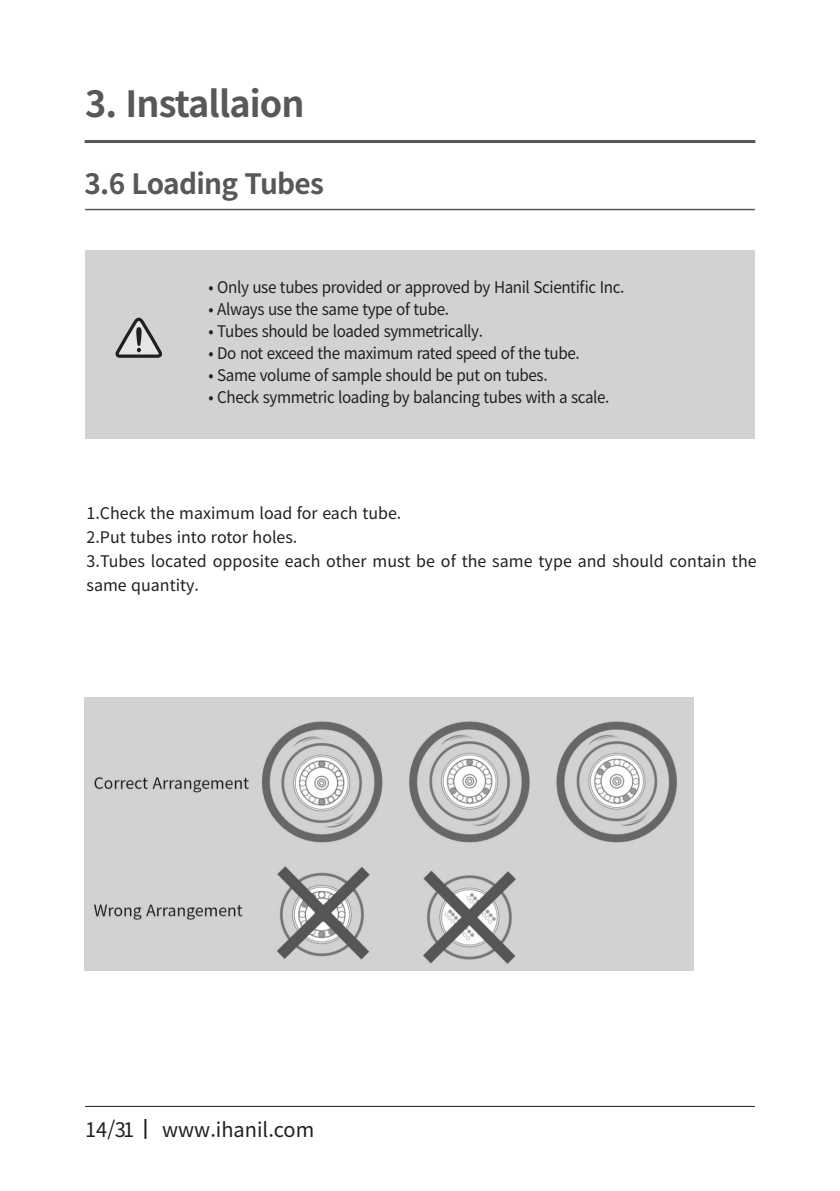
<style>
.page{position:relative;width:840px;height:1191px;background:#fff}
.page>*{position:absolute;margin:0;border:0;box-sizing:border-box;transform-origin:0 0}
.t1{font:700 36px "Noto Sans CJ Kkr";letter-spacing:-.025em;color:#57585a}
.t2{font:700 28px "Noto Sans CJ Kkr";letter-spacing:-.025em;color:#57585a}
.t3{font:20px "Noto Sans CJ Kkr";color:#231f20}
.t4{font:16px "Noto Sans CJ Kkr";letter-spacing:-.025em;color:#231f20;scale:.95 1}
.t5{font:16px/24px "Noto Sans CJ Kkr";letter-spacing:.005em;color:#231f20}
.t6{font:16px "Noto Sans CJ Kkr";color:#231f20}
</style>
<div class="page">
<hr style="left:84px;top:140px;width:671px;height:3px;background:#57585a">
<hr style="left:85px;top:1106px;width:669px;height:1px;background:#231f20">
<svg style="left:144px;top:1119px;width:2px;height:19px"></svg>
<hr style="left:85px;top:209px;width:669px;height:1px;background:#57585a">
<div style="left:86px;top:250px;width:668px;height:188px;background:#d1d2d4"></div>
<svg style="left:115px;top:318px;width:47px;height:40px"></svg>
<img style="left:85px;top:697px;width:608px;height:273px">
<p class="t1" style="left:85px;top:83px;width:221px">3. Installaion</p>
<p class="t2" style="left:84px;top:168px;width:241px">3.6 Loading Tubes</p>
<p class="t4" style="left:208px;top:278px;width:439px">• Only use tubes provided or approved by Hanil Scientific Inc.</p>
<p class="t4" style="left:208px;top:300px;width:254px">• Always use the same type of tube.</p>
<p class="t4" style="left:208px;top:322px;width:290px">• Tubes should be loaded symmetrically.</p>
<p class="t4" style="left:208px;top:344px;width:392px">• Do not exceed the maximum rated speed of the tube.</p>
<p class="t4" style="left:208px;top:366px;width:358px">• Same volume of sample should be put on tubes.</p>
<p class="t4" style="left:208px;top:388px;width:423px">• Check symmetric loading by balancing tubes with a scale.</p>
<p class="t6" style="left:86px;top:504px;width:316px">1.Check the maximum load for each tube.</p>
<p class="t6" style="left:86px;top:528px;width:212px">2.Put tubes into rotor holes.</p>
<p class="t5" style="left:86px;top:549px;width:671px">3.Tubes located opposite each other must be of the same type and should contain the same quantity.</p>
<p class="t3" style="left:85px;top:1118px;width:51px">14/31</p>
<p class="t3" style="left:162px;top:1117px;width:153px">www.ihanil.com</p>
</div>
